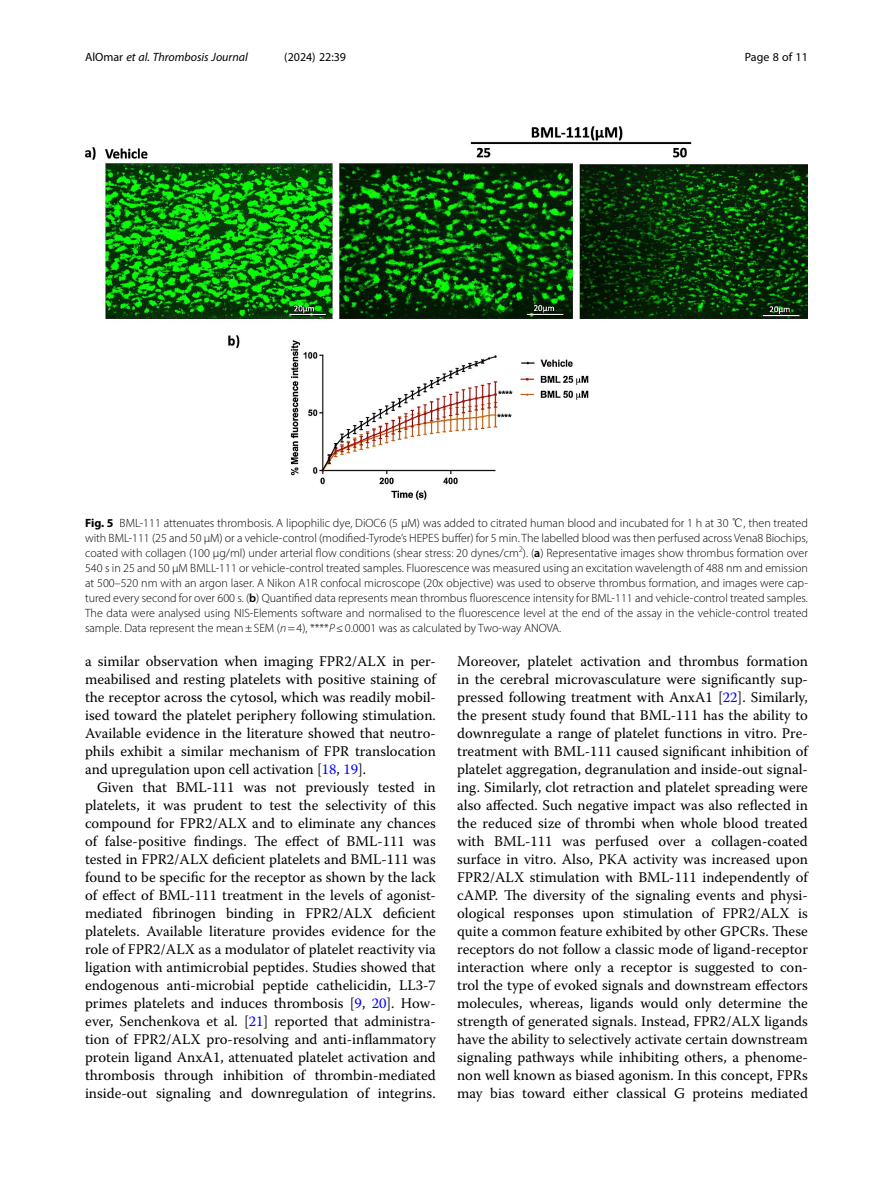
<style>
.page{position:relative;width:893px;height:1191px;background:#fff}
.page>*{position:absolute;margin:0;border:0;box-sizing:border-box;transform-origin:0 0}
.Body_Text_Indent{font:14.7px/18px "Warnock Pro";color:#000;text-align:justify}
.Figure_Caption{font:300 12px/15px "Myriad Pro";color:#000;text-align:justify}
.t1{font:italic 12px "Myriad Pro";color:#000}
.t2{font:12px "Myriad Pro";color:#000}
.s1{font-style:normal}
.s2{font-weight:700}
.s3{font-family:"Sim Sun";font-weight:400}
.s4{font-weight:600}
.s5{font-style:italic}
.s6{color:#00f}
</style>
<div class="page">
<img style="left:85px;top:126px;width:723px;height:373px">
<p class="t1" style="left:85px;top:50px;width:164px"><span class="s1">AlOmar</span> et al. Thrombosis Journal</p>
<p class="t2" style="left:284px;top:50px;width:63px">(2024) 22:39</p>
<p class="t2" style="left:745px;top:50px;width:65px">Page 8 of 11</p>
<p class="Figure_Caption" style="left:85px;top:515px;width:724px"><span class="s2">Fig. 5</span> BML-111 attenuates thrombosis. A lipophilic dye, DiOC6 (5 µM) was added to citrated human blood and incubated for 1 h at 30 <span class="s3">℃</span>, then treated with BML-111 (25 and 50 µM) or a vehicle-control (modified-Tyrode’s HEPES buffer) for 5 min. The labelled blood was then perfused across Vena8 Biochips, coated with collagen (100 µg/ml) under arterial flow conditions (shear stress: 20 dynes/cm<sup>2</sup>). (<span class="s4">a</span>) Representative images show thrombus formation over 540 s in 25 and 50 µM BMLL-111 or vehicle-control treated samples. Fluorescence was measured using an excitation wavelength of 488 nm and emission at 500–520 nm with an argon laser. A Nikon A1R confocal microscope (20x objective) was used to observe thrombus formation, and images were cap&shy;tured every second for over 600 s. (<span class="s4">b</span>) Quantified data represents mean thrombus fluorescence intensity for BML-111 and vehicle-control treated samples.<br>The data were analysed using NIS-Elements software and normalised to the fluorescence level at the end of the assay in the vehicle-control treated sample. Data represent the mean±SEM (<span class="s5">n</span>=4), ****<span class="s5">P</span>≤0.0001 was as calculated by Two-way ANOVA.</p>
<p class="Body_Text_Indent" style="left:85px;top:652px;width:352px">a similar observation when imaging FPR2/ALX in per&shy;meabilised and resting platelets with positive staining of the receptor across the cytosol, which was readily mobil&shy;ised toward the platelet periphery following stimulation.<br>Available evidence in the literature showed that neutro&shy;phils exhibit a similar mechanism of FPR translocation and upregulation upon cell activation [<span class="s6">18</span>, <span class="s6">19</span>].</p>
<p class="Body_Text_Indent" style="left:85px;top:778px;width:352px;text-indent:12px">Given that BML-111 was not previously tested in platelets, it was prudent to test the selectivity of this compound for FPR2/ALX and to eliminate any chances of false-positive findings. The effect of BML-111 was tested in FPR2/ALX deficient platelets and BML-111 was found to be specific for the receptor as shown by the lack of effect of BML-111 treatment in the levels of agonist&shy;mediated fibrinogen binding in FPR2/ALX deficient platelets. Available literature provides evidence for the role of FPR2/ALX as a modulator of platelet reactivity via ligation with antimicrobial peptides. Studies showed that endogenous anti-microbial peptide cathelicidin, LL3-7 primes platelets and induces thrombosis [<span class="s6">9</span>, <span class="s6">20</span>]. How&shy;ever, Senchenkova et al. [<span class="s6">21</span>] reported that administra&shy;tion of FPR2/ALX pro-resolving and anti-inflammatory protein ligand AnxA1, attenuated platelet activation and thrombosis through inhibition of thrombin-mediated inside-out signaling and downregulation of integrins.</p>
<p class="Body_Text_Indent" style="left:457px;top:652px;width:352px">Moreover, platelet activation and thrombus formation in the cerebral microvasculature were significantly sup&shy;pressed following treatment with AnxA1 [<span class="s6">22</span>]. Similarly, the present study found that BML-111 has the ability to downregulate a range of platelet functions in vitro. Pre&shy;treatment with BML-111 caused significant inhibition of platelet aggregation, degranulation and inside-out signal&shy;ing. Similarly, clot retraction and platelet spreading were also affected. Such negative impact was also reflected in the reduced size of thrombi when whole blood treated with BML-111 was perfused over a collagen-coated surface in vitro. Also, PKA activity was increased upon FPR2/ALX stimulation with BML-111 independently of cAMP. The diversity of the signaling events and physi&shy;ological responses upon stimulation of FPR2/ALX is quite a common feature exhibited by other GPCRs. These receptors do not follow a classic mode of ligand-receptor interaction where only a receptor is suggested to con&shy;trol the type of evoked signals and downstream effectors molecules, whereas, ligands would only determine the strength of generated signals. Instead, FPR2/ALX ligands have the ability to selectively activate certain downstream signaling pathways while inhibiting others, a phenome&shy;non well known as biased agonism. In this concept, FPRs may bias toward either classical G proteins mediated</p>
</div>
